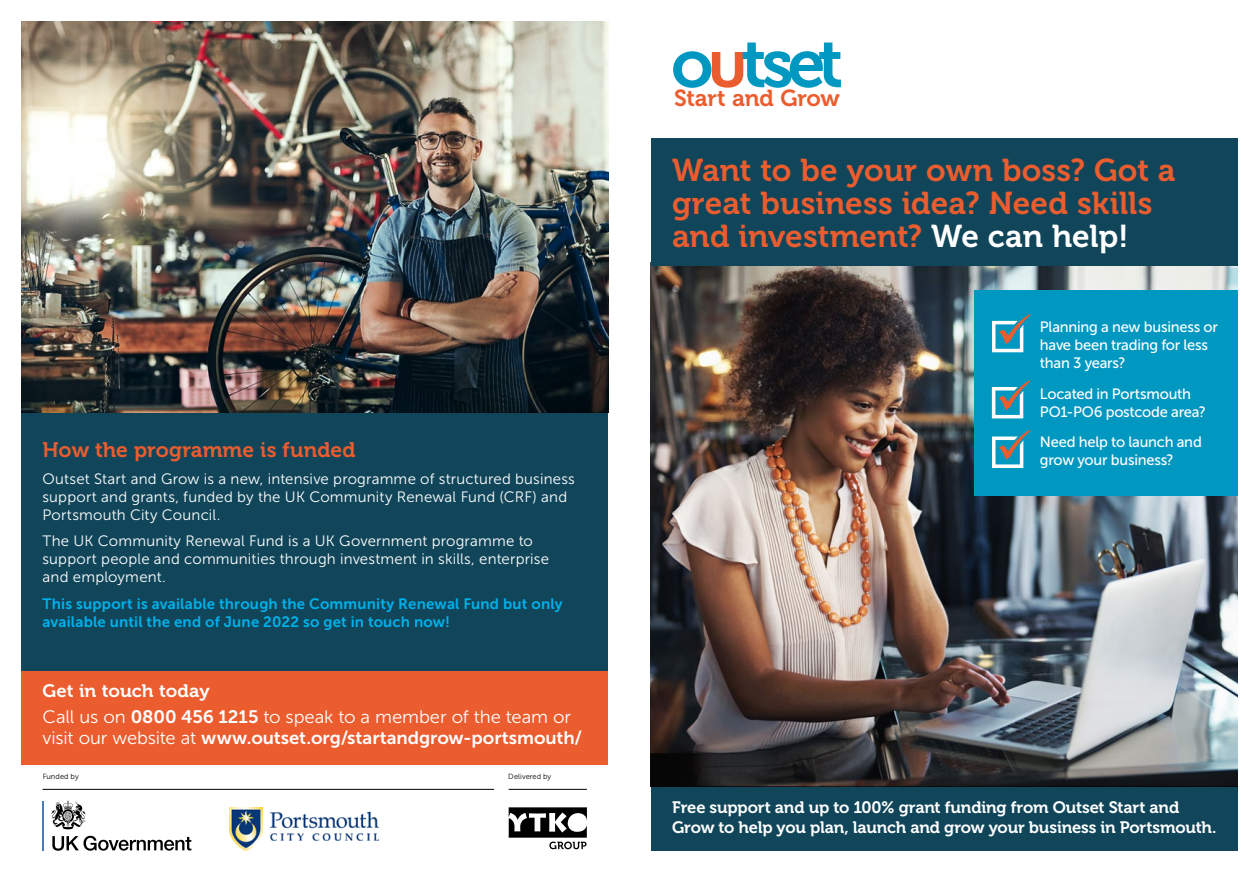
<style>
.page{position:relative;width:1259px;height:893px;background:#fff}
.page>*{position:absolute;margin:0;border:0;box-sizing:border-box;transform-origin:0 0}
.t1{font:31.5px/33px "Museo 700";color:#eb5c2e}
.t2{font:23.1px "Museo 700";letter-spacing:-.015em;color:#eb5c2e}
.t3{font:21px "Museo 700";letter-spacing:.005em;color:#eb5c2e}
.t4{font:18px "Museo Sans 700";color:#fff}
.t5{font:18px "Museo Sans 300";letter-spacing:-.005em;color:#fff}
.t6{font:18px "Museo 700";letter-spacing:.005em;color:#fff}
.t7{font:16.5px/19.8px "Museo 700";letter-spacing:-.01em;color:#fff}
.t8{font:15px/18px "Museo Sans 300";letter-spacing:.015em;color:#fff}
.t9{font:15px/18px "Museo Sans 500";letter-spacing:-.015em;color:#fff}
.t10{font:15px/18px "Museo Sans 700";letter-spacing:.015em;color:#00b1eb}
.t11{font:7.5px "Museo Sans 300";letter-spacing:.015em;color:#000}
.s1{font-family:"Museo Sans 700"}
.s2{font-family:"Museo Sans 300"}
.s3{color:#fff}
</style>
<div class="page">
<svg style="left:673px;top:43px;width:168px;height:45px"></svg>
<div style="left:21px;top:21px;width:587px;height:702px;background:#11465a"></div>
<img style="left:21px;top:21px;width:587px;height:392px">
<img style="left:651px;top:266px;width:586px;height:520px">
<hr style="left:43px;top:789px;width:451px;height:1px;background:#000">
<svg style="left:508px;top:807px;width:79px;height:42px"></svg>
<hr style="left:508px;top:789px;width:79px;height:1px;background:#000">
<div style="left:21px;top:671px;width:587px;height:94px;background:#eb5c2e"></div>
<hr style="left:43px;top:801px;width:1px;height:49px;background:#457abd">
<svg style="left:52px;top:836px;width:139px;height:15px"></svg>
<svg style="left:51px;top:801px;width:35px;height:28px"></svg>
<div style="left:651px;top:787px;width:586px;height:63px;background:#11465a"></div>
<div style="left:974px;top:290px;width:263px;height:206px;background:#0098c1"></div>
<svg style="left:992px;top:430px;width:38px;height:38px"></svg>
<svg style="left:992px;top:380px;width:38px;height:38px"></svg>
<svg style="left:992px;top:314px;width:38px;height:38px"></svg>
<img style="left:230px;top:807px;width:148px;height:43px">
<div style="left:651px;top:138px;width:586px;height:128px;background:#11465a"></div>
<h3 class="t3" style="left:43px;top:438px;width:314px">How the programme is funded</h3>
<p class="t8" style="left:43px;top:470px;width:534px">Outset Start and Grow is a new, intensive programme of structured business support and grants, funded by the UK Community Renewal Fund (CRF) and<br>Portsmouth City Council.</p>
<p class="t8" style="left:43px;top:532px;width:508px">The UK Community Renewal Fund is a UK Government programme to support people and communities through investment in skills, enterprise and employment.</p>
<p class="t10" style="left:43px;top:594px;width:521px">This support is available through the Community Renewal Fund but only available until the end of June 2022 so get in touch now!</p>
<p class="t6" style="left:43px;top:681px;width:169px">Get in touch today</p>
<p class="t5" style="left:43px;top:707px;width:530px">Call us on <span class="s1">0800 456 1215</span> to speak to a member of the team or</p>
<p class="t4" style="left:43px;top:728px;width:541px"><span class="s2">visit our website at</span> www.outset.org/startandgrow-portsmouth/</p>
<p class="t11" style="left:43px;top:772px;width:38px">Funded by</p>
<p class="t11" style="left:508px;top:772px;width:45px">Delivered by</p>
<h2 class="t2" style="left:674px;top:85px;width:167px">Start and Grow</h2>
<h1 class="t1" style="left:672px;top:154px;width:505px">Want to be your own boss? Got a great business idea? Need skills and investment? <span class="s3">We can help!</span></h1>
<p class="t9" style="left:1040px;top:318px;width:180px">Planning a new business or have been trading for less than 3 years?</p>
<p class="t9" style="left:1040px;top:384px;width:167px">Located in Portsmouth<br>PO1-PO6 postcode area?</p>
<p class="t9" style="left:1040px;top:433px;width:163px">Need help to launch and grow your business?</p>
<p class="t7" style="left:672px;top:798px;width:546px">Free support and up to 100% grant funding from Outset Start and<br>Grow to help you plan, launch and grow your business in Portsmouth.</p>
</div>
